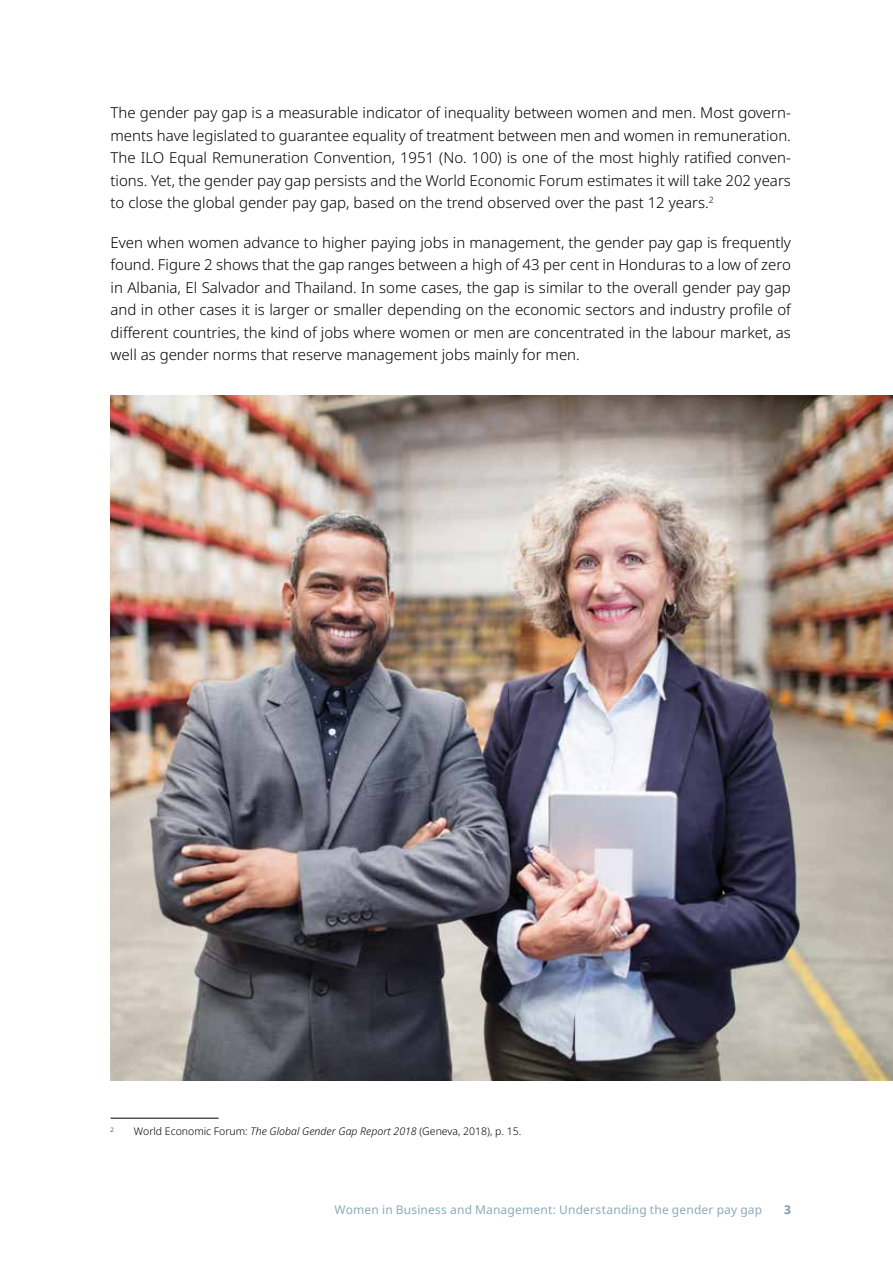
<style>
.page{position:relative;width:893px;height:1263px;background:#fff}
.page>*{position:absolute;margin:0;border:0;box-sizing:border-box;transform-origin:0 0}
.t1{font:300 15px/22.5px "Noto Sans";color:#000;text-align:justify}
.t2{font:12px "Noto Sans";letter-spacing:.015em;color:#8daab9}
.t3{font:700 12px "Noto Sans";color:#769aac}
.t4{font:300 10.5px "Noto Sans";color:#000}
.t5{font:300 6.15px "Noto Sans";color:#000}
.s1{font-style:italic}
</style>
<div class="page">
<hr style="left:111px;top:1118px;width:108px;height:1px;background:#000">
<img style="left:111px;top:395px;width:782px;height:685px">
<p class="t1" style="left:111px;top:102px;width:682px">The gender pay gap is a measurable indicator of inequality between women and men. Most govern&shy;ments have legislated to guarantee equality of treatment between men and women in remuneration.<br>The ILO Equal Remuneration Convention, 1951 (No. 100) is one of the most highly ratified conven&shy;tions. Yet, the gender pay gap persists and the World Economic Forum estimates it will take 202 years to close the global gender pay gap, based on the trend observed over the past 12 years.<sup>2</sup></p>
<p class="t1" style="left:111px;top:231px;width:682px">Even when women advance to higher paying jobs in management, the gender pay gap is frequently found. Figure 2 shows that the gap ranges between a high of 43 per cent in Honduras to a low of zero in Albania, El Salvador and Thailand. In some cases, the gap is similar to the overall gender pay gap and in other cases it is larger or smaller depending on the economic sectors and industry profile of different countries, the kind of jobs where women or men are concentrated in the labour market, as well as gender norms that reserve management jobs mainly for men.</p>
<p class="t5" style="left:111px;top:1125px;width:5px">2</p>
<p class="t4" style="left:134px;top:1124px;width:389px">World Economic Forum: <span class="s1">The Global Gender Gap Report 2018</span> (Geneva, 2018), p. 15.</p>
<p class="t2" style="left:335px;top:1201px;width:429px">Women in Business and Management: Understanding the gender pay gap</p>
<p class="t3" style="left:784px;top:1201px;width:8px">3</p>
</div>
